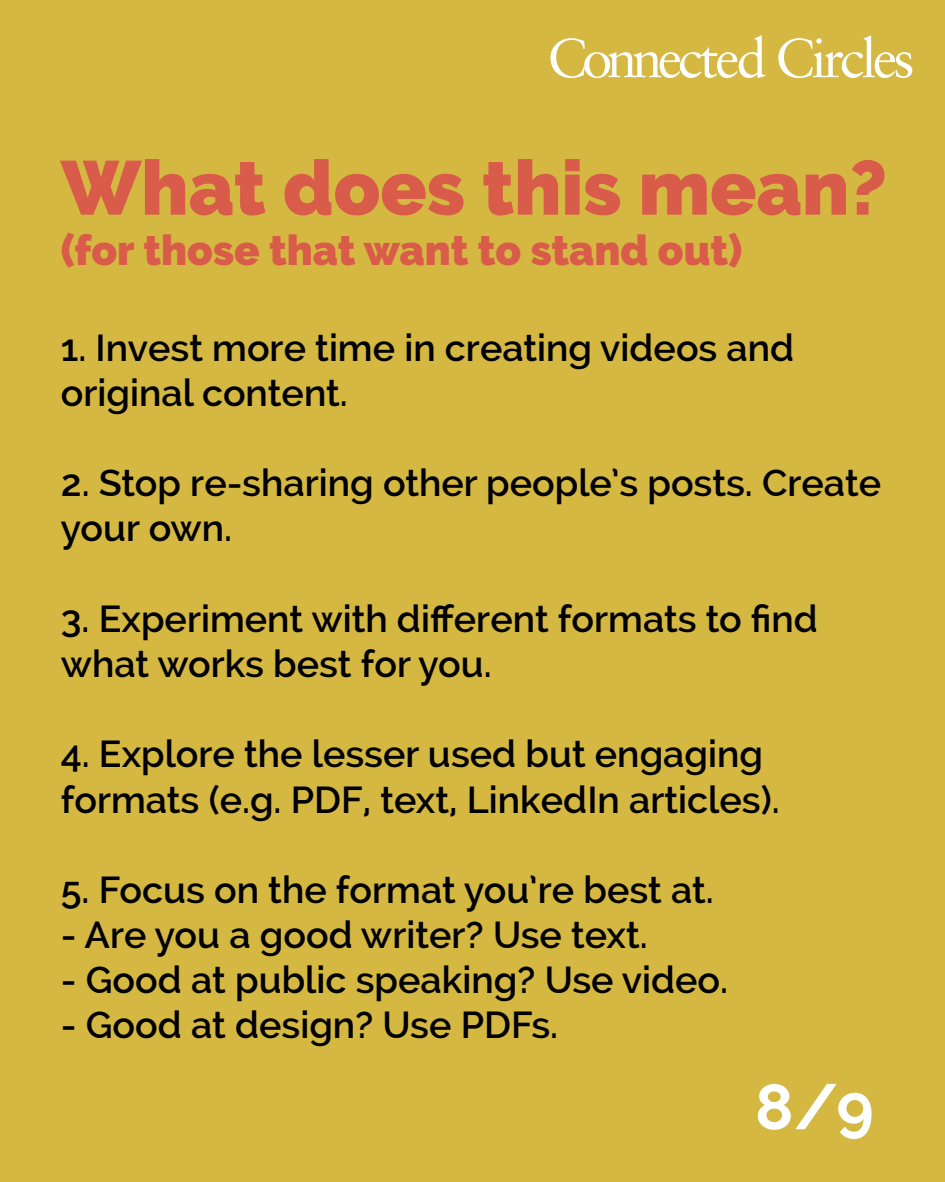
<style>
.page{position:relative;width:945px;height:1182px;background:#fff}
.page>*{position:absolute;margin:0;border:0;box-sizing:border-box;transform-origin:0 0}
.t1{font:900 76.12px "Raleway";color:#d95c4a}
.t2{font:700 63.88px "Raleway";color:#fff}
.t3{font:900 42px "Raleway";color:#d95c4a}
.t4{font:600 37.62px/45.1px "Raleway";color:#000}
</style>
<div class="page">
<div style="left:0;top:0;width:945px;height:1181px;background:#d4b842"></div>
<svg style="left:550px;top:35px;width:215px;height:43px"></svg>
<svg style="left:778px;top:35px;width:134px;height:43px"></svg>
<h1 class="t1" style="left:61px;top:144px;width:828px">What does this mean?</h1>
<p class="t3" style="left:61px;top:226px;width:683px">(for those that want to stand out)</p>
<p class="t4" style="left:61px;top:325px;width:735px">1. Invest more time in creating videos and original content.</p>
<p class="t4" style="left:61px;top:460px;width:822px">2. Stop re-sharing other people’s posts. Create your own.</p>
<p class="t4" style="left:61px;top:596px;width:759px">3. Experiment with different formats to find what works best for you.</p>
<p class="t4" style="left:61px;top:731px;width:720px">4. Explore the lesser used but engaging formats (e.g. PDF, text, LinkedIn articles).</p>
<p class="t4" style="left:61px;top:867px;width:654px">5. Focus on the format you’re best at.</p>
<p class="t4" style="left:61px;top:912px;width:588px">- Are you a good writer? Use text.</p>
<p class="t4" style="left:61px;top:957px;width:669px">- Good at public speaking? Use video.</p>
<p class="t4" style="left:61px;top:1002px;width:499px">- Good at design? Use PDFs.</p>
<h2 class="t2" style="left:755px;top:1070px;width:120px">8/9</h2>
</div>
